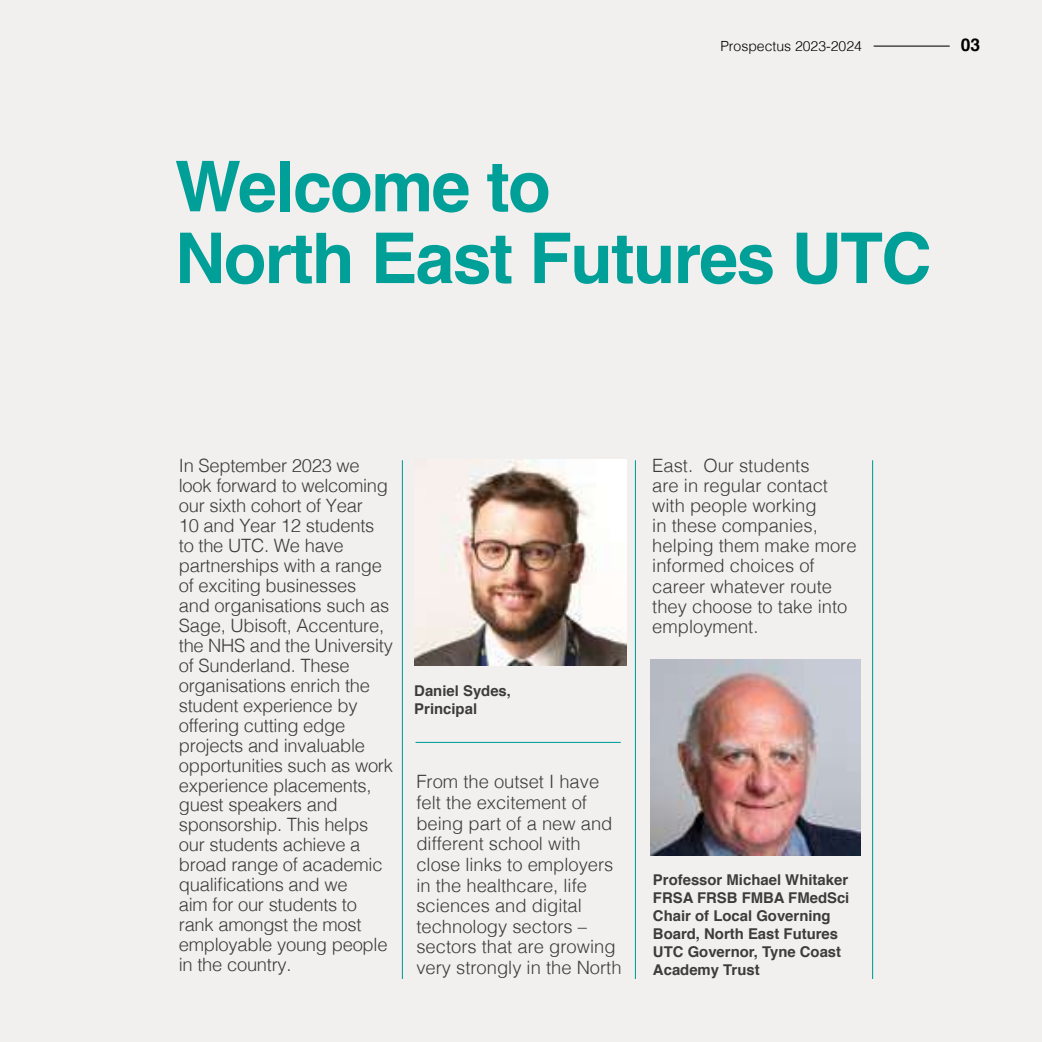
<style>
.page{position:relative;width:1042px;height:1042px;background:#f2efef}
.page>*{position:absolute;margin:0;border:0;box-sizing:border-box;transform-origin:0 0}
.t1{font:700 70px/71.8px "Helvetica";letter-spacing:-.025em;color:#009f98}
.t2{font:300 18.38px/19.9px "Helvetica";letter-spacing:-.015em;color:#3c3c3b}
.t3{font:700 17.5px "Helvetica";color:#000}
.t4{font:700 14.88px/17.8px "Helvetica";color:#3c3c3b}
.t5{font:300 14px "Helvetica";color:#000}
</style>
<div class="page">
<hr style="left:873px;top:46px;width:76px;height:1px;background:#000">
<img style="left:650px;top:660px;width:210px;height:195px">
<hr style="left:635px;top:460px;width:1px;height:519px;background:#009f98">
<hr style="left:872px;top:460px;width:1px;height:519px;background:#009f98">
<hr style="left:402px;top:460px;width:1px;height:519px;background:#009f98">
<hr style="left:415px;top:742px;width:206px;height:1px;background:#009f98">
<img style="left:414px;top:459px;width:213px;height:206px">
<p class="t5" style="left:720px;top:34px;width:143px">Prospectus 2023-2024</p>
<p class="t3" style="left:960px;top:31px;width:21px">03</p>
<h1 class="t1" style="left:175px;top:152px;width:758px">Welcome to<br>North East Futures UTC</h1>
<p class="t2" style="left:179px;top:454px;width:216px">In September 2023 we look forward to welcoming our sixth cohort of Year<br>10 and Year 12 students to the UTC. We have partnerships with a range of exciting businesses<br>and organisations such as<br>Sage, Ubisoft, Accenture, the NHS and the University of Sunderland. These organisations enrich the student experience by offering cutting edge projects and invaluable opportunities such as work experience placements, guest speakers and sponsorship. This helps our students achieve a broad range of academic qualifications and we<br>aim for our students to rank amongst the most employable young people in the country.</p>
<p class="t4" style="left:414px;top:682px;width:98px">Daniel Sydes,<br>Principal</p>
<p class="t2" style="left:416px;top:770px;width:207px;line-height:20.7px">From the outset I have felt the excitement of being part of a new and different school with close links to employers in the healthcare, life sciences and digital technology sectors – sectors that are growing very strongly in the North</p>
<p class="t2" style="left:652px;top:454px;width:206px">East. Our students<br>are in regular contact with people working<br>in these companies, helping them make more informed choices of career whatever route they choose to take into employment.</p>
<p class="t4" style="left:653px;top:871px;width:198px">Professor Michael Whitaker<br>FRSA FRSB FMBA FMedSci<br>Chair of Local Governing<br>Board, North East Futures<br>UTC Governor, Tyne Coast<br>Academy Trust</p>
</div>
